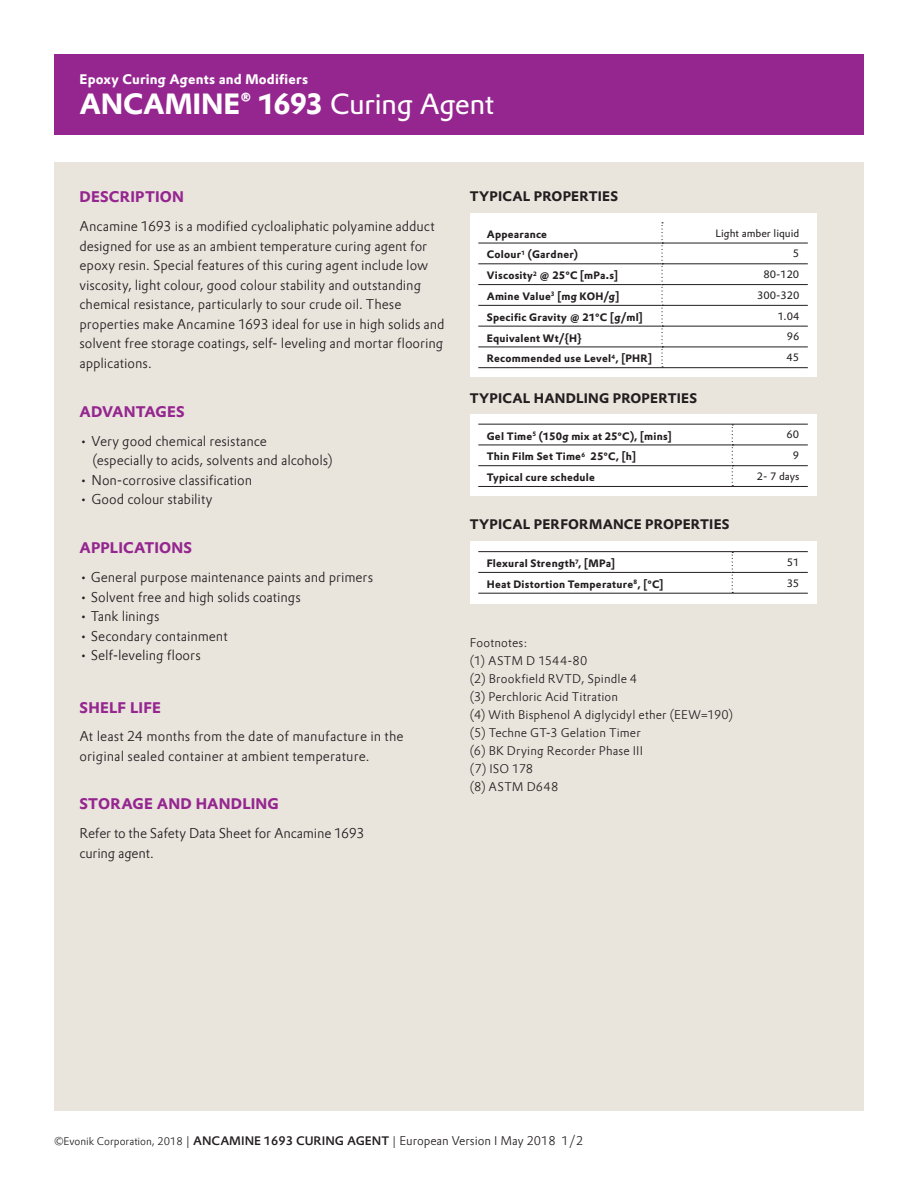
<style>
.page{position:relative;width:918px;height:1188px;background:#fff}
.page>*{position:absolute;margin:0;border:0;box-sizing:border-box;transform-origin:0 0}
.Headline_Prokyon_19{font:700 28.5px "Evonik Prokyon";letter-spacing:-.01em;color:#fff}
.Text_Column_Prokyon{font:700 15px "Evonik Prokyon";letter-spacing:.01em;color:#95268f}
.Subhead_Prokyon_10{font:700 15px "Evonik Prokyon";letter-spacing:.015em;color:#95268f}
.Text_Column_Prokyon-2{font:300 13.5px/19.5px "Evonik Prokyon";color:#231f20}
.Table_head_Prokyon_9{font:700 13.5px "Evonik Prokyon";letter-spacing:.015em;color:#231f20}
.Rooftext_Prokyon_9{font:700 13.5px "Evonik Prokyon";letter-spacing:.015em;color:#fff}
.Text_Column_Prokyon-3{font:700 13.5px "Evonik Prokyon";letter-spacing:.015em;color:#231f20}
.Table_head_Prokyon_9-2{font:300 12px/18px "Evonik Prokyon";letter-spacing:.015em;color:#231f20}
.t1{font:700 10.5px "Evonik Prokyon";letter-spacing:.02em;color:#231f20}
.t2{font:10.5px "Evonik Prokyon";color:#231f20}
.s1{font-weight:400}
.s2{font-size:10.5px}
.s3{font-weight:500}
</style>
<div class="page">
<div style="left:54px;top:54px;width:810px;height:81px;background:#95268f"></div>
<div style="left:54px;top:162px;width:810px;height:948px;background:#e9e5dd"></div>
<div style="left:470px;top:213px;width:346px;height:164px;background:#fff"></div>
<hr style="left:478px;top:243px;width:183px;height:1px;background:#231f20">
<hr style="left:478px;top:264px;width:183px;height:1px;background:#231f20">
<hr style="left:478px;top:284px;width:183px;height:1px;background:#231f20">
<hr style="left:478px;top:305px;width:183px;height:1px;background:#231f20">
<hr style="left:478px;top:326px;width:183px;height:1px;background:#231f20">
<hr style="left:478px;top:347px;width:183px;height:1px;background:#231f20">
<hr style="left:478px;top:367px;width:184px;height:1px;background:#231f20">
<hr style="left:663px;top:243px;width:145px;height:1px;background:#231f20">
<hr style="left:663px;top:264px;width:145px;height:1px;background:#231f20">
<hr style="left:663px;top:284px;width:145px;height:1px;background:#231f20">
<hr style="left:663px;top:305px;width:145px;height:1px;background:#231f20">
<hr style="left:663px;top:326px;width:145px;height:1px;background:#231f20">
<hr style="left:663px;top:347px;width:145px;height:1px;background:#231f20">
<hr style="left:662px;top:367px;width:146px;height:1px;background:#231f20">
<svg style="left:661px;top:222px;width:2px;height:145px"></svg>
<div style="left:470px;top:415px;width:346px;height:81px;background:#fff"></div>
<hr style="left:478px;top:424px;width:254px;height:1px;background:#231f20">
<hr style="left:478px;top:445px;width:254px;height:1px;background:#231f20">
<hr style="left:478px;top:465px;width:254px;height:1px;background:#231f20">
<hr style="left:478px;top:486px;width:254px;height:1px;background:#231f20">
<hr style="left:732px;top:424px;width:76px;height:1px;background:#231f20">
<hr style="left:733px;top:445px;width:75px;height:1px;background:#231f20">
<hr style="left:733px;top:465px;width:75px;height:1px;background:#231f20">
<hr style="left:732px;top:486px;width:76px;height:1px;background:#231f20">
<svg style="left:732px;top:424px;width:1px;height:62px"></svg>
<div style="left:470px;top:541px;width:346px;height:63px;background:#fff"></div>
<hr style="left:478px;top:551px;width:254px;height:1px;background:#231f20">
<hr style="left:478px;top:572px;width:254px;height:1px;background:#231f20">
<hr style="left:478px;top:593px;width:254px;height:1px;background:#231f20">
<hr style="left:732px;top:551px;width:76px;height:1px;background:#231f20">
<hr style="left:733px;top:572px;width:75px;height:1px;background:#231f20">
<hr style="left:732px;top:593px;width:76px;height:1px;background:#231f20">
<svg style="left:732px;top:552px;width:1px;height:41px"></svg>
<p class="Rooftext_Prokyon_9" style="left:80px;top:69px;width:230px">Epoxy Curing Agents and Modifiers</p>
<p class="Headline_Prokyon_19" style="left:80px;top:81px;width:416px">ANCAMINE® 1693 <span class="s1">Curing Agent</span></p>
<p class="Text_Column_Prokyon" style="left:80px;top:185px;width:106px">DESCRIPTION</p>
<p class="Text_Column_Prokyon-2" style="left:80px;top:216px;width:367px">Ancamine 1693 is a modified cycloaliphatic polyamine adduct designed for use as an ambient temperature curing agent for epoxy resin. Special features of this curing agent include low viscosity, light colour, good colour stability and outstanding chemical resistance, particularly to sour crude oil. These properties make Ancamine 1693 ideal for use in high solids and solvent free storage coatings, self- leveling and mortar flooring applications.</p>
<p class="Text_Column_Prokyon" style="left:80px;top:399px;width:107px">ADVANTAGES</p>
<p class="Text_Column_Prokyon-2" style="left:92px;top:430px;width:242px;text-indent:-13px">• Very good chemical resistance<br>(especially to acids, solvents and alcohols)</p>
<p class="Text_Column_Prokyon-2" style="left:80px;top:469px;width:174px">• Non-corrosive classification</p>
<p class="Text_Column_Prokyon-2" style="left:80px;top:489px;width:135px">• Good colour stability</p>
<p class="Text_Column_Prokyon" style="left:80px;top:536px;width:114px">APPLICATIONS</p>
<p class="Text_Column_Prokyon-2" style="left:80px;top:567px;width:295px">• General purpose maintenance paints and primers</p>
<p class="Text_Column_Prokyon-2" style="left:80px;top:586px;width:223px">• Solvent free and high solids coatings</p>
<p class="Text_Column_Prokyon-2" style="left:80px;top:606px;width:81px">• Tank linings</p>
<p class="Text_Column_Prokyon-2" style="left:80px;top:625px;width:150px">• Secondary containment</p>
<p class="Text_Column_Prokyon-2" style="left:80px;top:645px;width:123px">• Self-leveling floors</p>
<p class="Subhead_Prokyon_10" style="left:80px;top:696px;width:83px">SHELF LIFE</p>
<p class="Text_Column_Prokyon-2" style="left:80px;top:726px;width:326px">At least 24 months from the date of manufacture in the original sealed container at ambient temperature.</p>
<p class="Text_Column_Prokyon" style="left:80px;top:792px;width:201px">STORAGE AND HANDLING</p>
<p class="Text_Column_Prokyon-2" style="left:80px;top:823px;width:287px">Refer to the Safety Data Sheet for Ancamine 1693 curing agent.</p>
<p class="Text_Column_Prokyon-3" style="left:470px;top:186px;width:150px">TYPICAL PROPERTIES</p>
<p class="t1" style="left:487px;top:225px;width:62px">Appearance</p>
<p class="t2" style="left:715px;top:225px;width:85px">Light amber liquid</p>
<p class="t1" style="left:487px;top:246px;width:93px">Colour<sup>1</sup> (Gardner)</p>
<p class="t2" style="left:793px;top:246px;width:8px">5</p>
<p class="t1" style="left:487px;top:267px;width:133px">Viscosity<sup>2</sup> @ 25°C [mPa.s]</p>
<p class="t2" style="left:763px;top:266px;width:37px">80-120</p>
<p class="t1" style="left:487px;top:288px;width:134px">Amine Value<sup>3</sup> [mg KOH/g]</p>
<p class="t2" style="left:757px;top:287px;width:44px">300-320</p>
<p class="t1" style="left:487px;top:309px;width:157px">Specific Gravity @ 21°C [g/ml]</p>
<p class="t2" style="left:778px;top:308px;width:23px">1.04</p>
<p class="t1" style="left:487px;top:329px;width:96px">Equivalent Wt/{H}</p>
<p class="t2" style="left:787px;top:329px;width:14px">96</p>
<p class="t1" style="left:487px;top:350px;width:167px">Recommended use Level<sup>4</sup>, [PHR]</p>
<p class="t2" style="left:787px;top:349px;width:14px">45</p>
<p class="Table_head_Prokyon_9" style="left:470px;top:387px;width:229px">TYPICAL HANDLING PROPERTIES</p>
<p class="t1" style="left:487px;top:427px;width:186px">Gel Time<sup>5</sup> (150g mix at 25°C), [mins]</p>
<p class="t2" style="left:787px;top:427px;width:14px">60</p>
<p class="t1" style="left:487px;top:448px;width:151px">Thin Film Set Time<sup>6</sup> 25°C, [h]</p>
<p class="t2" style="left:793px;top:447px;width:8px">9</p>
<p class="t1" style="left:487px;top:469px;width:110px">Typical cure schedule</p>
<p class="t2" style="left:757px;top:468px;width:44px">2- 7 days</p>
<p class="Table_head_Prokyon_9" style="left:470px;top:514px;width:261px">TYPICAL PERFORMANCE PROPERTIES</p>
<p class="t1" style="left:487px;top:555px;width:130px">Flexural Strength<sup>7</sup>, [MPa]</p>
<p class="t2" style="left:787px;top:554px;width:14px">51</p>
<p class="t1" style="left:487px;top:576px;width:178px">Heat Distortion Temperature<sup>8</sup>, [°C]</p>
<p class="t2" style="left:787px;top:575px;width:14px">35</p>
<p class="Table_head_Prokyon_9-2" style="left:470px;top:633px;width:265px">Footnotes:<br>(1) ASTM D 1544-80<br>(2) Brookfield RVTD, Spindle 4<br>(3) Perchloric Acid Titration<br>(4) With Bisphenol A diglycidyl ether (EEW=190) (5) Techne GT-3 Gelation Timer<br>(6) BK Drying Recorder Phase III<br>(7) ISO 178<br>(8) ASTM D648</p>
<p class="Table_head_Prokyon_9-2" style="left:54px;top:1131px;width:531px"><span class="s2">©Evonik Corporation, 2018</span> | <span class="s3">ANCAMINE 1693 CURING AGENT</span> | European Version I May 2018 1/2</p>
</div>
